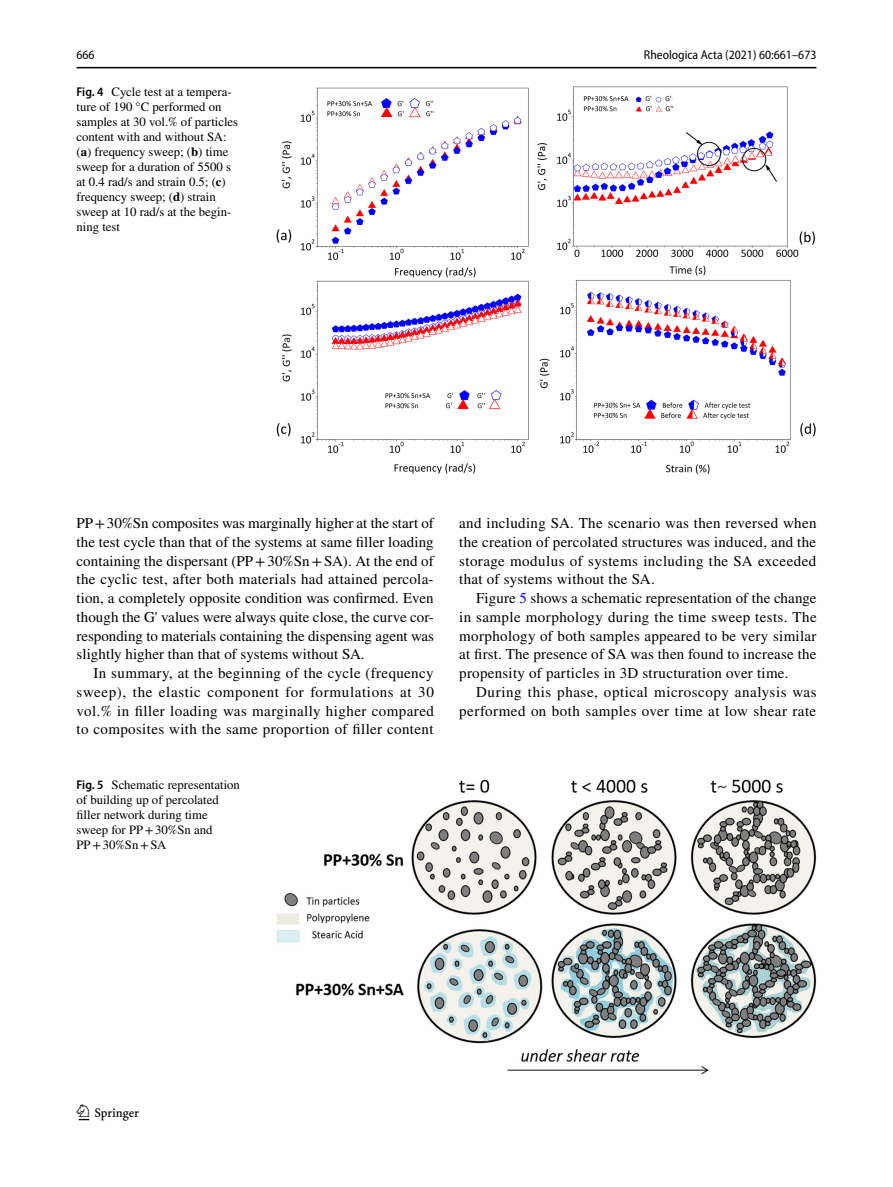
<style>
.page{position:relative;width:893px;height:1187px;background:#fff}
.page>*{position:absolute;margin:0;border:0;box-sizing:border-box;transform-origin:0 0}
.t1{font:22.5px "Springnew Regular 6";color:#000}
.t2{font:15px/18.8px "STIX";letter-spacing:.025em;color:#000;text-align:justify}
.t3{font:12.75px/15px "STIX";color:#000}
.t4{font:12.75px "Myriad Pro Semi Cn 7";color:#000}
.s1{font-family:"Myriad Pro";font-weight:600;font-stretch:semi-condensed}
.s2{font-weight:700}
.s3{color:#00f}
</style>
<div class="page">
<hr style="left:77px;top:67px;width:739px;height:1px;background:#000">
<img style="left:276px;top:87px;width:540px;height:388px">
<img style="left:276px;top:779px;width:540px;height:294px">
<p class="t4" style="left:77px;top:48px;width:20px">666</p>
<p class="t3" style="left:77px;top:85px;width:163px"><span class="s1">Fig. 4</span> Cycle test at a tempera&shy;ture of 190 °C performed on samples at 30 vol.% of particles content with and without SA: (<span class="s2">a</span>) frequency sweep; (<span class="s2">b</span>) time sweep for a duration of 5500 s at 0.4 rad/s and strain 0.5; (<span class="s2">c</span>) frequency sweep; (<span class="s2">d</span>) strain sweep at 10 rad/s at the begin&shy;ning test</p>
<p class="t4" style="left:644px;top:48px;width:174px">Rheologica Acta (2021) 60:661–673</p>
<p class="t2" style="left:77px;top:514px;width:359px">PP+30%Sn composites was marginally higher at the start of the test cycle than that of the systems at same filler loading containing the dispersant (PP+30%Sn+SA). At the end of the cyclic test, after both materials had attained percola&shy;tion, a completely opposite condition was confirmed. Even though the G' values were always quite close, the curve cor&shy;responding to materials containing the dispensing agent was slightly higher than that of systems without SA.</p>
<p class="t2" style="left:77px;top:664px;width:359px;text-indent:17px">In summary, at the beginning of the cycle (frequency sweep), the elastic component for formulations at 30 vol.% in filler loading was marginally higher compared to composites with the same proportion of filler content</p>
<p class="t3" style="left:77px;top:778px;width:165px"><span class="s1">Fig. 5</span> Schematic representation of building up of percolated filler network during time sweep for PP+30%Sn and<br>PP+30%Sn+SA</p>
<p class="t2" style="left:459px;top:514px;width:359px">and including SA. The scenario was then reversed when the creation of percolated structures was induced, and the storage modulus of systems including the SA exceeded that of systems without the SA.</p>
<p class="t2" style="left:459px;top:589px;width:359px;text-indent:17px">Figure <span class="s3">5</span> shows a schematic representation of the change in sample morphology during the time sweep tests. The morphology of both samples appeared to be very similar at first. The presence of SA was then found to increase the propensity of particles in 3D structuration over time.</p>
<p class="t2" style="left:459px;top:683px;width:359px;text-align:right">During this phase, optical microscopy analysis was performed on both samples over time at low shear rate</p>
<h1 class="t1" style="left:79px;top:1104px;width:62px">1 3</h1>
</div>
